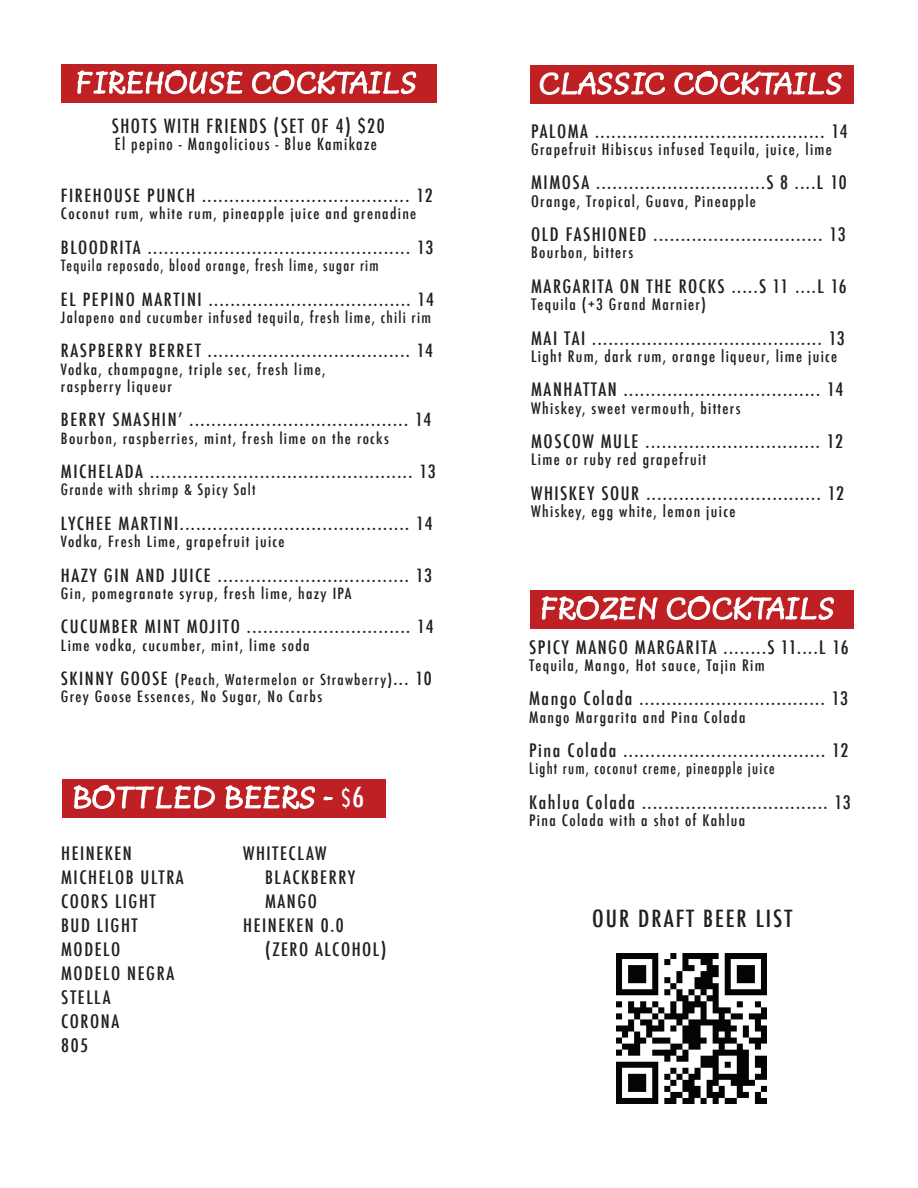
<style>
.page{position:relative;width:918px;height:1188px;background:#fff}
.page>*{position:absolute;margin:0;border:0;box-sizing:border-box;transform-origin:0 0}
.t1{font:500 condensed 23.1px "Futura";letter-spacing:.08em;color:#231f20;scale:1.06 1}
.t2{font:500 condensed 19.2px "Futura";letter-spacing:.08em;color:#231f20}
.t3{font:500 condensed 18.15px/24px "Futura";letter-spacing:.08em;color:#231f20;scale:1.06 1}
.t4{font:500 condensed 17.85px "Futura";letter-spacing:.08em;color:#231f20;scale:1.08 1}
.t5{font:500 condensed 16.35px "Futura";letter-spacing:.08em;color:#231f20}
.t6{font:500 condensed 15.45px "Futura";letter-spacing:.08em;color:#231f20;scale:1.06 1}
.t7{font:500 condensed 15.45px "Futura";letter-spacing:.08em;color:#231f20}
.t8{font:500 condensed 15.15px/17.2px "Futura";letter-spacing:.08em;color:#231f20;scale:1.08 1}
.t9{font:500 condensed 15.15px "Futura";letter-spacing:.08em;color:#231f20}
.t10{font:500 condensed 14.7px "Futura";letter-spacing:.08em;color:#231f20;scale:1.08 1}
.s1{font-size:17.85px}
</style>
<div class="page">
<div style="left:61px;top:64px;width:376px;height:39px;background:#be2024"></div>
<svg style="left:77px;top:70px;width:166px;height:25px"></svg>
<svg style="left:251px;top:70px;width:166px;height:25px"></svg>
<div style="left:530px;top:65px;width:324px;height:39px;background:#be2024"></div>
<svg style="left:539px;top:72px;width:126px;height:23px"></svg>
<svg style="left:674px;top:70px;width:168px;height:26px"></svg>
<div style="left:530px;top:590px;width:324px;height:39px;background:#be2024"></div>
<svg style="left:541px;top:595px;width:117px;height:26px"></svg>
<svg style="left:666px;top:595px;width:168px;height:26px"></svg>
<div style="left:62px;top:779px;width:324px;height:39px;background:#be2024"></div>
<svg style="left:73px;top:784px;width:260px;height:26px"></svg>
<img style="left:616px;top:953px;width:150px;height:150px">
<p class="t2" style="left:112px;top:114px;width:274px">SHOTS WITH FRIENDS (SET OF 4) $20</p>
<p class="t5" style="left:115px;top:134px;width:264px">El pepino - Mangolicious - Blue Kamikaze</p>
<p class="t4" style="left:61px;top:184px;width:346px">FIREHOUSE PUNCH ...................................... 12</p>
<p class="t8" style="left:61px;top:205px;width:331px">Coconut rum, white rum, pineapple juice and grenadine</p>
<p class="t4" style="left:61px;top:236px;width:346px">BLOODRITA ................................................ 13</p>
<p class="t9" style="left:61px;top:256px;width:319px">Tequila reposado, blood orange, fresh lime, sugar rim</p>
<p class="t4" style="left:61px;top:287px;width:347px">EL PEPINO MARTINI ..................................... 14</p>
<p class="t9" style="left:61px;top:307px;width:372px">Jalapeno and cucumber infused tequila, fresh lime, chili rim</p>
<p class="t4" style="left:61px;top:339px;width:346px">RASPBERRY BERRET ..................................... 14</p>
<p class="t8" style="left:61px;top:360px;width:246px">Vodka, champagne, triple sec, fresh lime, raspberry liqueur</p>
<p class="t4" style="left:61px;top:408px;width:344px">BERRY SMASHINʼ ........................................ 14</p>
<p class="t8" style="left:61px;top:429px;width:305px">Bourbon, raspberries, mint, fresh lime on the rocks</p>
<p class="t4" style="left:61px;top:460px;width:348px">MICHELADA ................................................ 13</p>
<p class="t9" style="left:61px;top:480px;width:196px">Grande with shrimp &amp; Spicy Salt</p>
<p class="t4" style="left:61px;top:512px;width:346px">LYCHEE MARTINI.......................................... 14</p>
<p class="t8" style="left:61px;top:533px;width:209px">Vodka, Fresh Lime, grapefruit juice</p>
<p class="t4" style="left:61px;top:563px;width:345px">HAZY GIN AND JUICE ................................... 13</p>
<p class="t8" style="left:61px;top:585px;width:271px">Gin, pomegranate syrup, fresh lime, hazy IPA</p>
<p class="t4" style="left:61px;top:615px;width:347px">CUCUMBER MINT MOJITO .............................. 14</p>
<p class="t8" style="left:61px;top:636px;width:232px">Lime vodka, cucumber, mint, lime soda</p>
<p class="t10" style="left:61px;top:670px;width:345px"><span class="s1">SKINNY GOOSE</span> (Peach, Watermelon or Strawberry)<span class="s1">... 10</span></p>
<p class="t8" style="left:61px;top:688px;width:243px">Grey Goose Essences, No Sugar, No Carbs</p>
<p class="t3" style="left:61px;top:842px;width:117px">HEINEKEN<br>MICHELOB ULTRA<br>COORS LIGHT<br>BUD LIGHT<br>MODELO<br>MODELO NEGRA<br>STELLA<br>CORONA<br>805</p>
<p class="t3" style="left:243px;top:842px;width:80px">WHITECLAW</p>
<p class="t3" style="left:265px;top:866px;width:86px">BLACKBERRY</p>
<p class="t3" style="left:265px;top:890px;width:50px">MANGO</p>
<p class="t3" style="left:243px;top:914px;width:96px">HEINEKEN 0.0</p>
<p class="t3" style="left:265px;top:938px;width:116px">(ZERO ALCOHOL)</p>
<p class="t3" style="left:531px;top:119px;width:300px">PALOMA .......................................... 14</p>
<p class="t6" style="left:531px;top:139px;width:285px">Grapefruit Hibiscus infused Tequila, juice, lime</p>
<p class="t3" style="left:531px;top:171px;width:299px">MIMOSA ...............................S 8 ....L 10</p>
<p class="t6" style="left:531px;top:191px;width:214px">Orange, Tropical, Guava, Pineapple</p>
<p class="t3" style="left:531px;top:223px;width:298px">OLD FASHIONED ............................... 13</p>
<p class="t6" style="left:531px;top:243px;width:98px">Bourbon, bitters</p>
<p class="t3" style="left:531px;top:274px;width:299px">MARGARITA ON THE ROCKS .....S 11 ....L 16</p>
<p class="t6" style="left:531px;top:295px;width:167px">Tequila (+3 Grand Marnier)</p>
<p class="t3" style="left:531px;top:326px;width:297px">MAI TAI .......................................... 13</p>
<p class="t6" style="left:531px;top:346px;width:290px">Light Rum, dark rum, orange liqueur, lime juice</p>
<p class="t3" style="left:531px;top:378px;width:296px">MANHATTAN .................................... 14</p>
<p class="t6" style="left:531px;top:398px;width:199px">Whiskey, sweet vermouth, bitters</p>
<p class="t3" style="left:531px;top:430px;width:296px">MOSCOW MULE ................................ 12</p>
<p class="t6" style="left:531px;top:450px;width:167px">Lime or ruby red grapefruit</p>
<p class="t3" style="left:531px;top:481px;width:297px">WHISKEY SOUR ................................ 12</p>
<p class="t6" style="left:531px;top:502px;width:194px">Whiskey, egg white, lemon juice</p>
<p class="t3" style="left:529px;top:635px;width:303px">SPICY MANGO MARGARITA ........S 11....L 16</p>
<p class="t6" style="left:529px;top:655px;width:224px">Tequila, Mango, Hot sauce, Tajin Rim</p>
<p class="t3" style="left:529px;top:687px;width:302px">Mango Colada .................................. 13</p>
<p class="t6" style="left:529px;top:707px;width:206px">Mango Margarita and Pina Colada</p>
<p class="t3" style="left:529px;top:738px;width:303px">Pina Colada ..................................... 12</p>
<p class="t7" style="left:529px;top:759px;width:247px">Light rum, coconut creme, pineapple juice</p>
<p class="t3" style="left:529px;top:790px;width:305px">Kahlua Colada .................................. 13</p>
<p class="t6" style="left:529px;top:810px;width:205px">Pina Colada with a shot of Kahlua</p>
<p class="t1" style="left:592px;top:904px;width:190px">OUR DRAFT BEER LIST</p>
</div>
